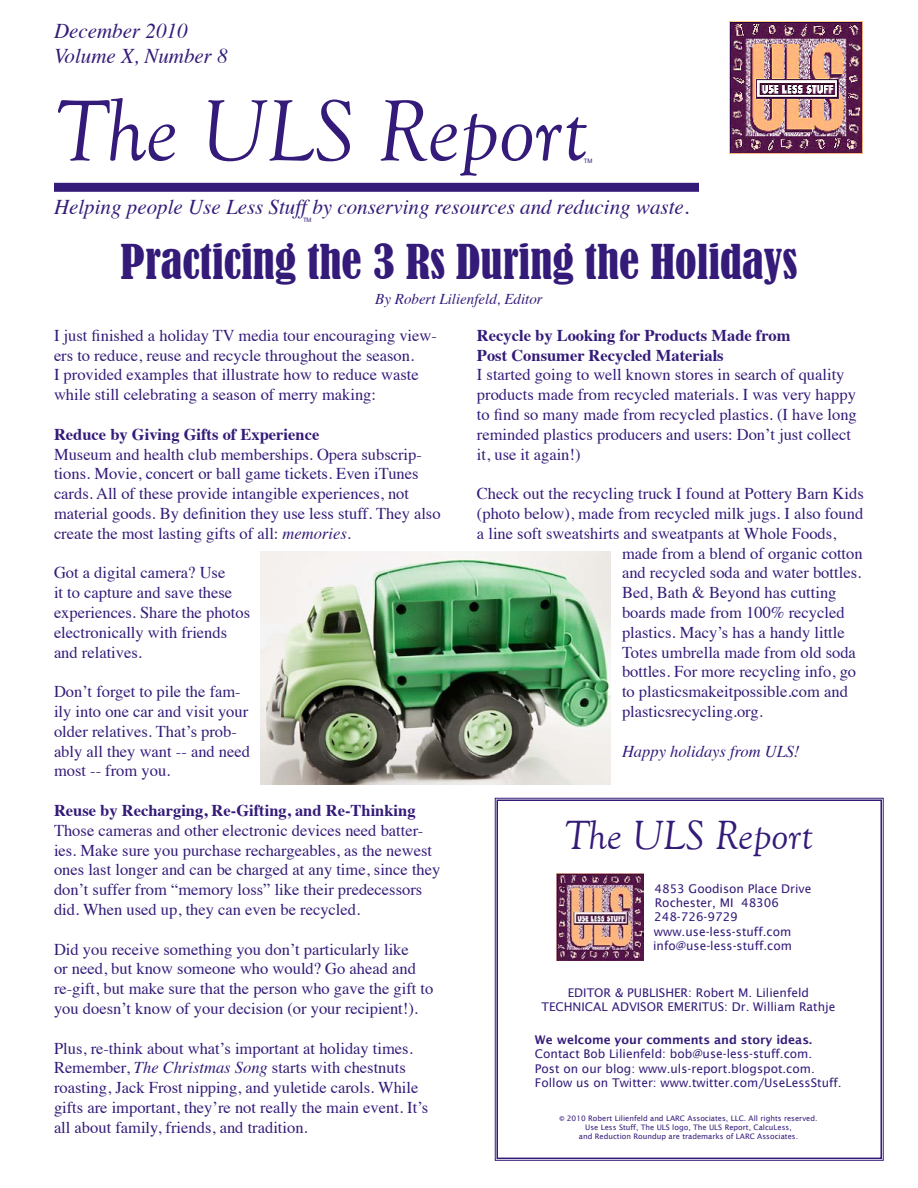
<style>
.page{position:relative;width:918px;height:1188px;background:#fff}
.page>*{position:absolute;margin:0;border:0;box-sizing:border-box;transform-origin:0 0}
.t1{font:italic 90px "Goudy Old Style T";color:#341b79}
.t2{font:condensed 45px "Bernard";color:#341b79}
.t3{font:italic 42px "Goudy Old Style T";color:#341b79}
.t4{font:italic 21px/25.2px "Times";color:#341b79}
.t5{font:16.5px/19.8px "Times";color:#341b79}
.t6{font:700 16.5px/19.8px "Times";color:#341b79}
.t7{font:italic 16.5px "Times";color:#341b79}
.t8{font:italic 15px "Times";color:#341b79}
.t9{font:12px/14.4px "Lucida Sans";color:#341b79}
.t10{font:600 12px "Lucida Sans";color:#341b79}
.t11{font:7.5px/9px "Lucida Sans";color:#341b79;text-align:center}
.t12{font:6px "Arial";color:#341b79}
.s1{font-style:italic}
.s2{font-family:"Myriad Pro";font-weight:700}
</style>
<div class="page">
<div style="left:54px;top:183px;width:645px;height:9px;background:#341b79"></div>
<img style="left:730px;top:21px;width:132px;height:132px">
<img style="left:260px;top:551px;width:350px;height:234px">
<svg style="left:495px;top:798px;width:389px;height:363px"></svg>
<div style="left:496px;top:800px;width:386px;height:359px;border:2px solid #341b79"></div>
<img style="left:556px;top:874px;width:88px;height:86px">
<p class="t4" style="left:54px;top:17px;width:175px">December 2010<br>Volume X, Number 8</p>
<h1 class="t1" style="left:54px;top:82px;width:535px">The ULS Report</h1>
<p class="t4" style="left:54px;top:193px;width:637px">Helping people Use Less Stuff by conserving resources and reducing waste.</p>
<h2 class="t2" style="left:121px;top:236px;width:678px">Practicing the 3 Rs During the Holidays</h2>
<p class="t12" style="left:584px;top:157px;width:10px">TM</p>
<p class="t12" style="left:303px;top:216px;width:10px">TM</p>
<p class="t8" style="left:375px;top:286px;width:169px">By Robert Lilienfeld, Editor</p>
<p class="t5" style="left:54px;top:324px;width:384px">I just finished a holiday TV media tour encouraging view&shy;ers to reduce, reuse and recycle throughout the season.<br>I provided examples that illustrate how to reduce waste while still celebrating a season of merry making:</p>
<p class="t6" style="left:54px;top:423px;width:267px">Reduce by Giving Gifts of Experience</p>
<p class="t5" style="left:54px;top:443px;width:388px">Museum and health club memberships. Opera subscrip&shy;tions. Movie, concert or ball game tickets. Even iTunes cards. All of these provide intangible experiences, not material goods. By definition they use less stuff. They also create the most lasting gifts of all: <span class="s1">memories.</span></p>
<p class="t5" style="left:54px;top:562px;width:198px">Got a digital camera? Use<br>it to capture and save these experiences. Share the photos electronically with friends and relatives.</p>
<p class="t5" style="left:54px;top:680px;width:198px">Don’t forget to pile the fam&shy;ily into one car and visit your older relatives. That’s prob&shy;ably all they want -- and need most -- from you.</p>
<p class="t6" style="left:54px;top:799px;width:363px">Reuse by Recharging, Re-Gifting, and Re-Thinking</p>
<p class="t5" style="left:54px;top:819px;width:388px">Those cameras and other electronic devices need batter&shy;ies. Make sure you purchase rechargeables, as the newest ones last longer and can be charged at any time, since they don’t suffer from “memory loss” like their predecessors did. When used up, they can even be recycled.</p>
<p class="t5" style="left:54px;top:938px;width:381px">Did you receive something you don’t particularly like<br>or need, but know someone who would? Go ahead and re-gift, but make sure that the person who gave the gift to you doesn’t know of your decision (or your recipient!).</p>
<p class="t5" style="left:54px;top:1037px;width:376px">Plus, re-think about what’s important at holiday times.<br>Remember, <span class="s1">The Christmas Song</span> starts with chestnuts roasting, Jack Frost nipping, and yuletide carols. While gifts are important, they’re not really the main event. It’s all about family, friends, and tradition.</p>
<p class="t6" style="left:477px;top:324px;width:315px">Recycle by Looking for Products Made from<br>Post Consumer Recycled Materials</p>
<p class="t5" style="left:477px;top:364px;width:381px">I started going to well known stores in search of quality products made from recycled materials. I was very happy to find so many made from recycled plastics. (I have long reminded plastics producers and users: Don’t just collect it, use it again!)</p>
<p class="t5" style="left:477px;top:482px;width:388px">Check out the recycling truck I found at Pottery Barn Kids</p>
<p class="t5" style="left:477px;top:502px;width:388px">(photo below), made from recycled milk jugs. I also found</p>
<p class="t5" style="left:477px;top:522px;width:361px">a line soft sweatshirts and sweatpants at Whole Foods,</p>
<p class="t5" style="left:622px;top:542px;width:242px">made from a blend of organic cotton</p>
<p class="t5" style="left:622px;top:562px;width:241px">and recycled soda and water bottles.</p>
<p class="t5" style="left:622px;top:581px;width:216px">Bed, Bath &amp; Beyond has cutting</p>
<p class="t5" style="left:622px;top:601px;width:224px">boards made from 100% recycled</p>
<p class="t5" style="left:622px;top:621px;width:224px">plastics. Macy’s has a handy little</p>
<p class="t5" style="left:622px;top:641px;width:235px">Totes umbrella made from old soda</p>
<p class="t5" style="left:622px;top:661px;width:236px">bottles. For more recycling info, go</p>
<p class="t5" style="left:622px;top:680px;width:227px">to plasticsmakeitpossible.com and</p>
<p class="t5" style="left:622px;top:700px;width:142px">plasticsrecycling.org.</p>
<p class="t7" style="left:622px;top:737px;width:179px">Happy holidays from ULS!</p>
<h3 class="t3" style="left:564px;top:813px;width:250px">The ULS Report</h3>
<p class="t9" style="left:653px;top:881px;width:160px">4853 Goodison Place Drive<br>Rochester, MI 48306<br>248-726-9729 www.use-less-stuff.com info@use-less-stuff.com</p>
<p class="t9" style="left:541px;top:986px;width:296px;text-align:center">EDITOR &amp; PUBLISHER: Robert M. Lilienfeld<br>TECHNICAL ADVISOR EMERITUS: Dr. William Rathje</p>
<p class="t10" style="left:535px;top:1033px;width:279px">We welcome your comments and story ideas.</p>
<p class="t9" style="left:535px;top:1047px;width:308px">Contact Bob Lilienfeld: bob@use-less-stuff.com.<br>Post on our blog: www.uls-report.blogspot.com.<br>Follow us on Twitter: www.twitter.com/UseLessStuff.</p>
<p class="t11" style="left:559px;top:1114px;width:260px"><span class="s2">©</span> 2010 Robert Lilienfeld and LARC Associates, LLC. All rights reserved.<br>Use Less Stuff, The ULS logo, The ULS Report, CalcuLess,<br>and Reduction Roundup are trademarks of LARC Associates.</p>
</div>
